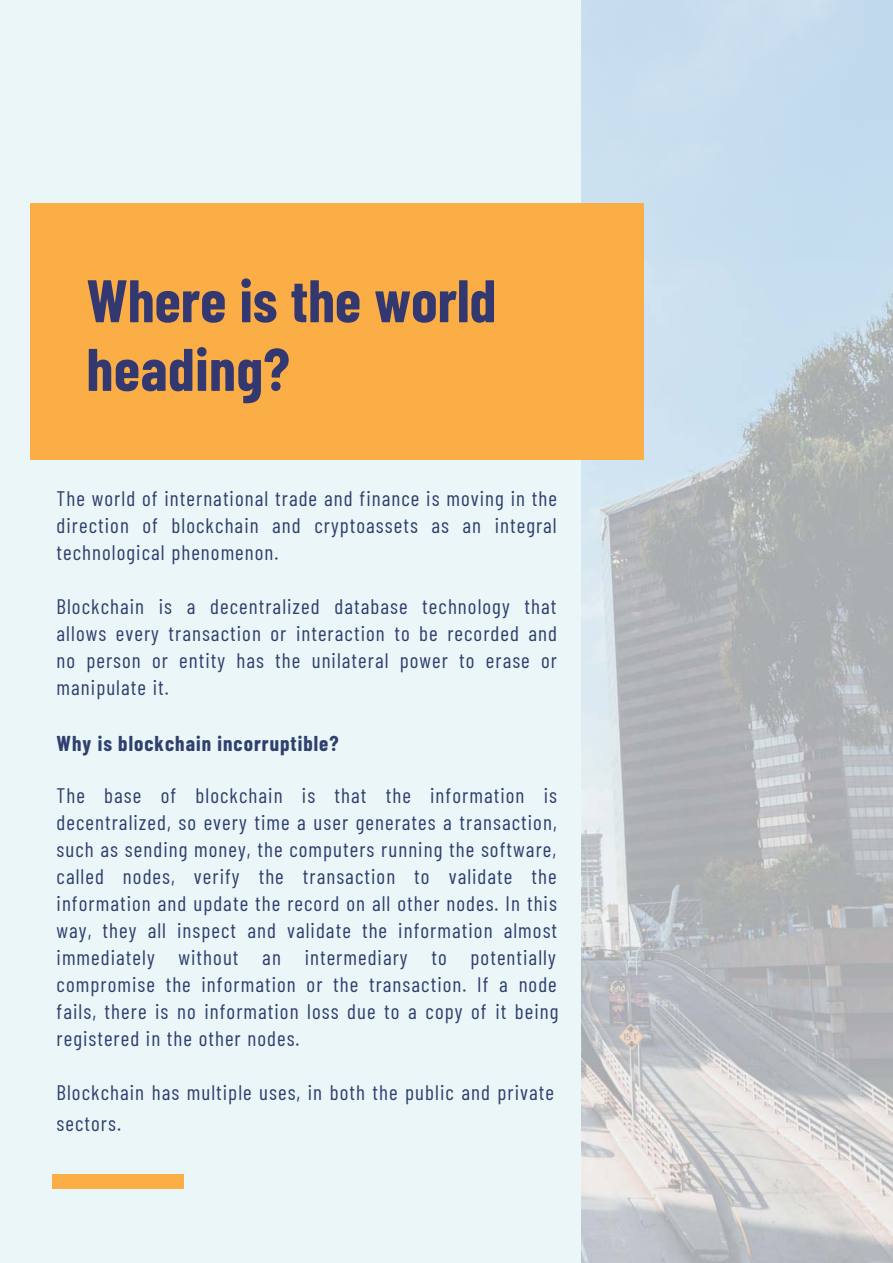
<style>
.page{position:relative;width:893px;height:1263px;background:#eaf6f7}
.page>*{position:absolute;margin:0;border:0;box-sizing:border-box;transform-origin:0 0}
.t1{font:700 60px/68.7px "Barlow Condensed";color:#333970}
.t2{font:21px/27px "Barlow Condensed";letter-spacing:.05em;color:#2f3f6e;text-align:justify}
.t3{font:700 21px "Barlow Condensed";letter-spacing:.05em;color:#2f3f6e}
</style>
<div class="page">
<img style="left:582px;top:0;width:311px;height:1263px">
<div style="left:31px;top:204px;width:613px;height:256px;background:#fbad46"></div>
<div style="left:52px;top:1174px;width:132px;height:14px;background:#fbad46"></div>
<h1 class="t1" style="left:86px;top:264px;width:411px">Where is the world heading?</h1>
<p class="t2" style="left:57px;top:484px;width:502px">The world of international trade and finance is moving in the direction of blockchain and cryptoassets as an integral technological phenomenon.</p>
<p class="t2" style="left:57px;top:592px;width:502px">Blockchain is a decentralized database technology that allows every transaction or interaction to be recorded and no person or entity has the unilateral power to erase or manipulate it.</p>
<p class="t3" style="left:57px;top:730px;width:283px">Why is blockchain incorruptible?</p>
<p class="t2" style="left:57px;top:781px;width:503px;text-align:left">The base of blockchain is that the information is decentralized, so every time a user generates a transaction, such as sending money, the computers running the software, called nodes, verify the transaction to validate the information and update the record on all other nodes. In this way, they all inspect and validate the information almost immediately without an intermediary to potentially compromise the information or the transaction. If a node fails, there is no information loss due to a copy of it being registered in the other nodes.</p>
<p class="t2" style="left:57px;top:1077px;width:499px;line-height:30.5px">Blockchain has multiple uses, in both the public and private sectors.</p>
</div>
